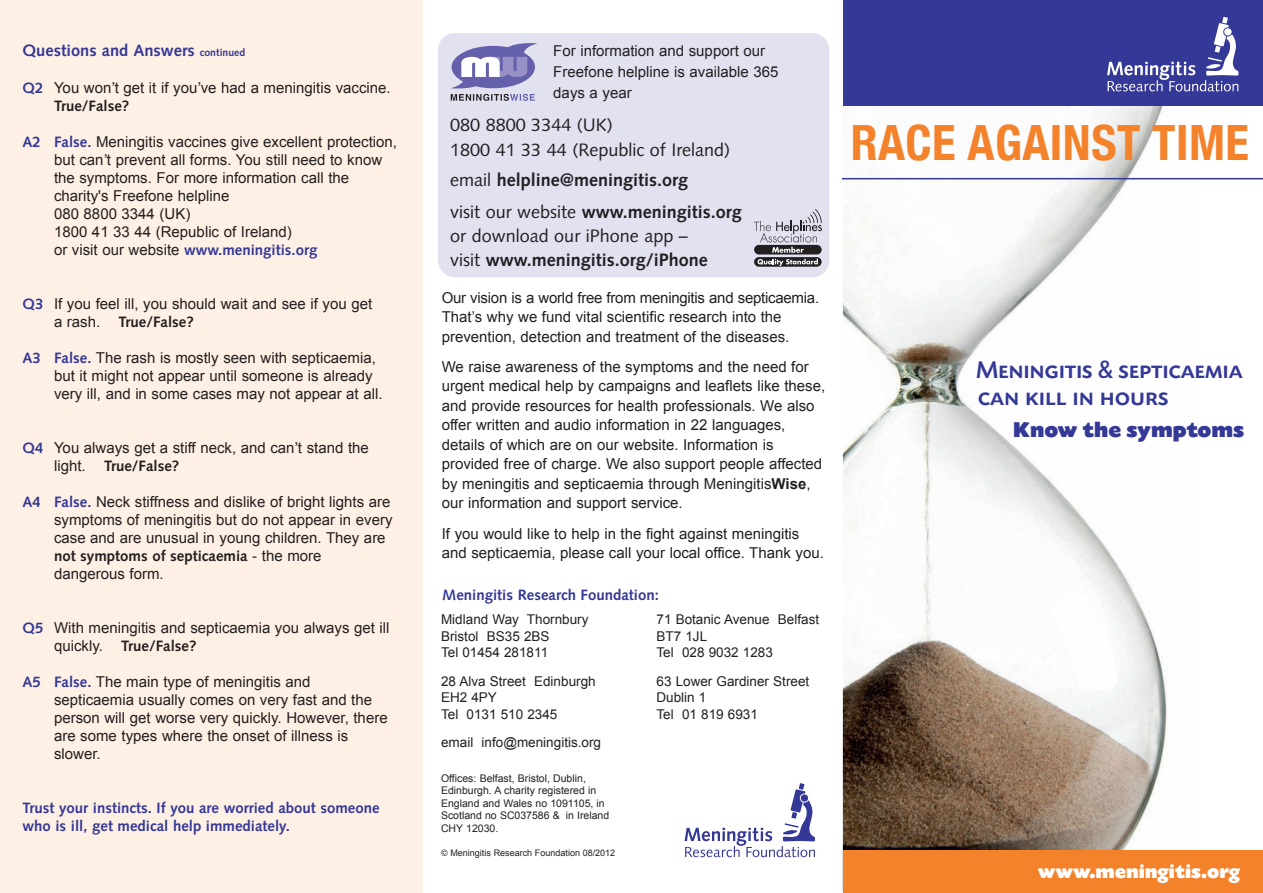
<style>
.page{position:relative;width:1263px;height:893px;background:#fff}
.page>*{position:absolute;margin:0;border:0;box-sizing:border-box;transform-origin:0 0}
.t1{font:700 condensed 48.6px "Helvetica Neue";letter-spacing:.01em;color:#f4822b}
.t2{font:25.5px/27px "Today SB Caps Med";letter-spacing:-.01em;color:#343896}
.t3{font:22.5px "Today SB Ultra";color:#343896}
.t4{font:19.95px "Today SB Ultra";color:#fff}
.t5{font:18px/24.8px "Syntax";color:#231f20}
.t6{font:700 18px/32.5px "Syntax";color:#231f20}
.t7{font:700 16.5px "Syntax";color:#343896}
.t8{font:15px/19.5px "Arial";color:#231f20}
.t9{font:700 15px/18px "Syntax";color:#343896}
.t10{font:700 15px "Syntax";color:#231f20}
.t11{font:13.5px/16.5px "Arial";color:#231f20}
.t12{font:10.5px/12.6px "Arial";color:#231f20}
.t13{font:9px "Arial";color:#231f20}
.s1{font-size:10.5px}
.s2{font-family:"Syntax";font-weight:700;color:#343896}
.s3{font-family:"Helvetica"}
.s4{font-family:"Arial";font-weight:400;color:#231f20}
.s5{font-family:"Arial";font-weight:400}
.s6{font-weight:400}
.s7{font-weight:700}
.s8{font-family:"Formata"}
</style>
<div class="page">
<svg style="left:842px;top:106px;width:421px;height:786px"></svg>
<div style="left:843px;top:0;width:420px;height:106px;background:#343896"></div>
<svg style="left:1107px;top:17px;width:131px;height:74px"></svg>
<div style="left:843px;top:850px;width:420px;height:43px;background:#f4822b"></div>
<hr style="left:842px;top:178px;width:421px;height:1px;background:#343896">
<svg style="left:684px;top:783px;width:131px;height:74px"></svg>
<div style="left:438px;top:33px;width:391px;height:244px;background:#e2e1f0;border-radius:17px"></div>
<div style="left:754px;top:245px;width:68px;height:9px;background:#231f20;border-radius:5px"></div>
<svg style="left:754px;top:209px;width:68px;height:44px"></svg>
<div style="left:754px;top:257px;width:68px;height:10px;background:#231f20;border-radius:5px"></div>
<svg style="left:757px;top:259px;width:61px;height:7px"></svg>
<svg style="left:450px;top:43px;width:88px;height:58px"></svg>
<div style="left:0;top:0;width:422px;height:893px;background:#fef0e4"></div>
<p class="t7" style="left:23px;top:44px;width:224px">Questions and Answers <span class="s1">continued</span></p>
<p class="t8" style="left:23px;top:78px;width:370px"><span class="s2">Q2</span> You won<span class="s3">’</span>t get it if you<span class="s3">’</span>ve had a meningitis vaccine.</p>
<p class="t10" style="left:54px;top:100px;width:77px">True/False?</p>
<p class="t8" style="left:54px;top:133px;width:345px;line-height:18px;text-indent:-32px"><span class="s2">A2 False.</span> Meningitis vaccines give excellent protection, but can<span class="s3">’</span>t prevent all forms. You still need to know the symptoms. For more information call the charity's Freefone helpline<br>080 8800 3344 (UK)<br>1800 41 33 44 (Republic of Ireland)</p>
<p class="t9" style="left:54px;top:243px;width:265px"><span class="s4">or visit our website</span> www.meningitis.org</p>
<p class="t8" style="left:23px;top:294px;width:351px"><span class="s2">Q3</span> If you feel ill, you should wait and see if you get</p>
<p class="t10" style="left:54px;top:316px;width:141px"><span class="s5">a rash.</span> True/False?</p>
<p class="t8" style="left:54px;top:349px;width:330px;line-height:17.9px;text-indent:-32px"><span class="s2">A3 False.</span> The rash is mostly seen with septicaemia, but it might not appear until someone is already very ill, and in some cases may not appear at all.</p>
<p class="t8" style="left:23px;top:438px;width:348px"><span class="s2">Q4</span> You always get a stiff neck, and can<span class="s3">’</span>t stand the</p>
<p class="t10" style="left:54px;top:460px;width:127px"><span class="s5">light.</span> True/False?</p>
<p class="t8" style="left:54px;top:493px;width:340px;line-height:17.9px;text-indent:-32px"><span class="s2">A4 False.</span> Neck stiffness and dislike of bright lights are symptoms of meningitis but do not appear in every case and are unusual in young children. They are</p>
<p class="t10" style="left:54px;top:550px;width:269px">not symptoms of septicaemia <span class="s5">- the more</span></p>
<p class="t8" style="left:54px;top:564px;width:111px">dangerous form.</p>
<p class="t8" style="left:23px;top:618px;width:369px"><span class="s2">Q5</span> With meningitis and septicaemia you always get ill</p>
<p class="t10" style="left:54px;top:640px;width:144px"><span class="s5">quickly.</span> True/False?</p>
<p class="t8" style="left:54px;top:673px;width:335px;line-height:17.9px;text-indent:-31px"><span class="s2">A5 False.</span> The main type of meningitis and septicaemia usually comes on very fast and the person will get worse very quickly. However, there are some types where the onset of illness is slower.</p>
<p class="t9" style="left:23px;top:801px;width:359px">Trust your instincts. If you are worried about someone who is ill, get medical help immediately.</p>
<p class="t8" style="left:553px;top:40px;width:227px;line-height:21px">For information and support our<br>Freefone helpline is available 365 days a year</p>
<p class="t5" style="left:450px;top:114px;width:281px">080 8800 3344 (UK)<br>1800 41 33 44 (Republic of Ireland)</p>
<p class="t6" style="left:450px;top:165px;width:293px"><span class="s6">email</span> helpline@meningitis.org<br><span class="s6">visit our website</span> www.meningitis.org</p>
<p class="t5" style="left:450px;top:226px;width:259px;line-height:24px">or download our iPhone app – visit <span class="s7">www.meningitis.org/iPhone</span></p>
<p class="t8" style="left:442px;top:288px;width:379px">Our vision is a world free from meningitis and septicaemia.<br>That’s why we fund vital scientific research into the prevention, detection and treatment of the diseases.</p>
<p class="t8" style="left:442px;top:357px;width:385px">We raise awareness of the symptoms and the need for urgent medical help by campaigns and leaflets like these, and provide resources for health professionals. We also offer written and audio information in 22 languages, details of which are on our website. Information is provided free of charge. We also support people affected by meningitis and septicaemia through Meningitis<span class="s7">Wise</span>, our information and support service.</p>
<p class="t8" style="left:442px;top:524px;width:384px">If you would like to help in the fight against meningitis and septicaemia, please call your local office. Thank you.</p>
<p class="t9" style="left:442px;top:588px;width:218px">Meningitis Research Foundation:</p>
<p class="t11" style="left:441px;top:611px;width:149px">Midland Way Thornbury<br>Bristol BS35 2BS<br>Tel 01454 281811</p>
<p class="t11" style="left:441px;top:673px;width:156px">28 Alva Street Edinburgh<br>EH2 4PY<br>Tel 0131 510 2345</p>
<p class="t11" style="left:441px;top:734px;width:162px">email info@meningitis.org</p>
<p class="t12" style="left:441px;top:772px;width:170px">Offices: Belfast, Bristol, Dublin,<br>Edinburgh. A charity registered in<br>England and Wales no 1091105, in<br>Scotland no SC037586 &amp; in Ireland<br>CHY 12030.</p>
<p class="t13" style="left:441px;top:848px;width:176px"><span class="s3">©</span> Meningitis Research Foundation 08/2012</p>
<p class="t11" style="left:656px;top:611px;width:164px">71 Botanic Avenue Belfast<br>BT7 1JL<br>Tel 028 9032 1283</p>
<p class="t11" style="left:656px;top:673px;width:154px">63 Lower Gardiner Street<br>Dublin 1<br>Tel 01 819 6931</p>
<h1 class="t1" style="left:851px;top:113px;width:400px">RACE AGAINST TIME</h1>
<h2 class="t2" style="left:976px;top:355px;width:269px">Meningitis <span class="s8">&amp;</span> septicaemia can kill in hours</h2>
<h3 class="t3" style="left:1013px;top:416px;width:233px">Know the symptoms</h3>
<h3 class="t4" style="left:1038px;top:859px;width:204px">www.meningitis.org</h3>
</div>
